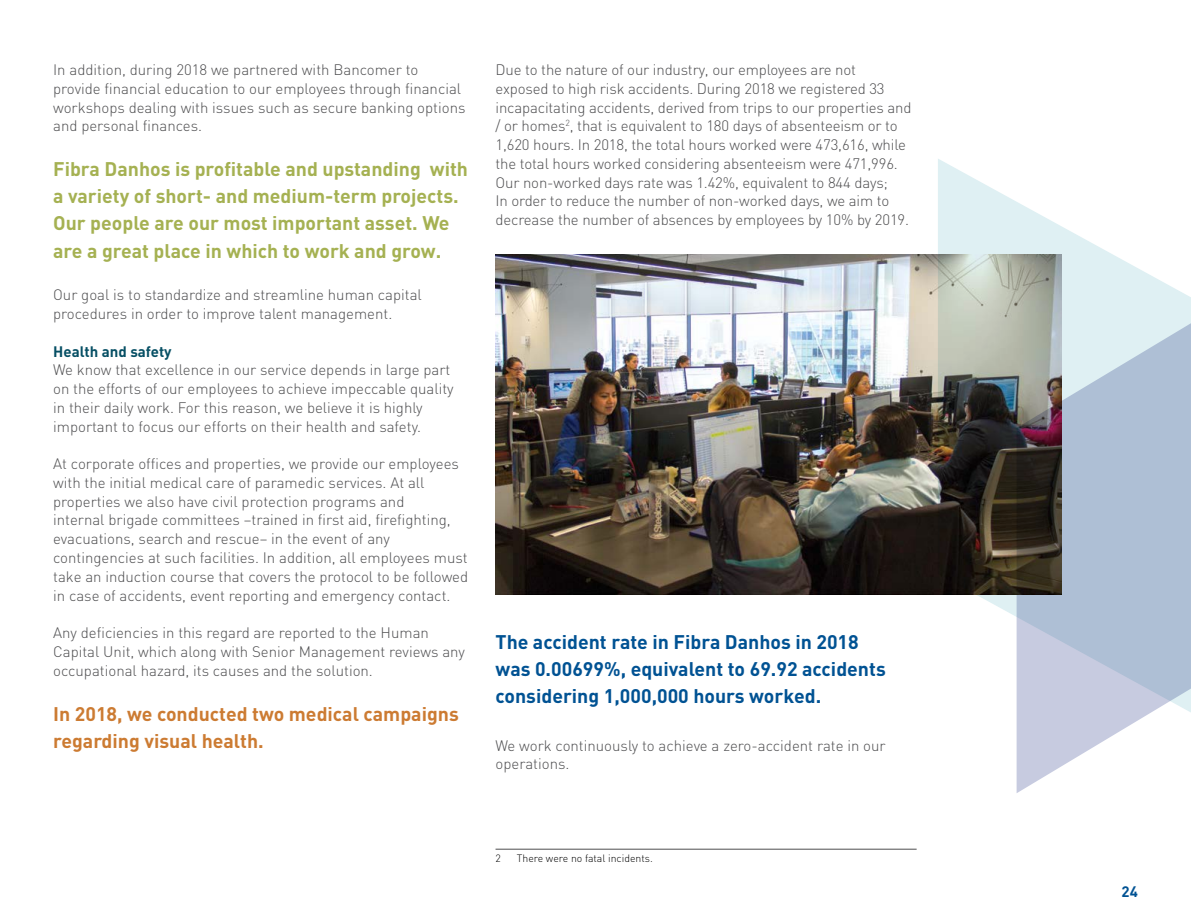
<style>
.page{position:relative;width:1191px;height:915px;background:#fff}
.page>*{position:absolute;margin:0;border:0;box-sizing:border-box;transform-origin:0 0}
.t1{font:700 19.5px/27px "DIN";color:#a5b152}
.t2{font:700 19.5px/27px "DIN";color:#005293}
.t3{font:700 19.5px/27px "DIN";color:#cc7b32}
.t4{font:300 15px/18.8px "DIN";color:#4d4d4f}
.t5{font:700 15px "DIN";color:#064f64}
.t6{font:700 15px "DIN";color:#005293}
.t7{font:300 10.5px "DIN";color:#000}
</style>
<div class="page">
<hr style="left:495px;top:848px;width:421px;height:1px;background:#4d4d4f">
<img style="left:495px;top:254px;width:443px;height:340px">
<svg style="left:938px;top:159px;width:188px;height:458px"></svg>
<svg style="left:1016px;top:262px;width:175px;height:531px;fill:#aebfd5"></svg>
<p class="t4" style="left:53px;top:60px;width:414px">In addition, during 2018 we partnered with Bancomer to provide financial education to our employees through financial workshops dealing with issues such as secure banking options and personal finances.</p>
<h1 class="t1" style="left:53px;top:155px;width:416px">Fibra Danhos is profitable and upstanding with a variety of short- and medium-term projects.<br>Our people are our most important asset. We are a great place in which to work and grow.</h1>
<p class="t4" style="left:53px;top:285px;width:370px">Our goal is to standardize and streamline human capital procedures in order to improve talent management.</p>
<p class="t5" style="left:53px;top:341px;width:120px">Health and safety</p>
<p class="t4" style="left:53px;top:360px;width:402px">We know that excellence in our service depends in large part on the efforts of our employees to achieve impeccable quality in their daily work. For this reason, we believe it is highly important to focus our efforts on their health and safety.</p>
<p class="t4" style="left:53px;top:454px;width:416px">At corporate offices and properties, we provide our employees with the initial medical care of paramedic services. At all properties we also have civil protection programs and<br>internal brigade committees –trained in first aid, firefighting, evacuations, search and rescue– in the event of any contingencies at such facilities. In addition, all employees must take an induction course that covers the protocol to be followed in case of accidents, event reporting and emergency contact.</p>
<p class="t4" style="left:53px;top:623px;width:413px">Any deficiencies in this regard are reported to the Human<br>Capital Unit, which along with Senior Management reviews any occupational hazard, its causes and the solution.</p>
<h1 class="t3" style="left:53px;top:699px;width:407px">In 2018, we conducted two medical campaigns regarding visual health.</h1>
<p class="t4" style="left:495px;top:60px;width:417px">Due to the nature of our industry, our employees are not exposed to high risk accidents. During 2018 we registered 33 incapacitating accidents, derived from trips to our properties and / or homes<sup>2</sup>, that is equivalent to 180 days of absenteeism or to 1,620 hours. In 2018, the total hours worked were 473,616, while the total hours worked considering absenteeism were 471,996.<br>Our non-worked days rate was 1.42%, equivalent to 844 days;<br>In order to reduce the number of non-worked days, we aim to decrease the number of absences by employees by 10% by 2019.</p>
<h1 class="t2" style="left:495px;top:627px;width:392px">The accident rate in Fibra Danhos in 2018 was 0.00699%, equivalent to 69.92 accidents considering 1,000,000 hours worked.</h1>
<p class="t4" style="left:495px;top:735px;width:392px">We work continuously to achieve a zero-accident rate in our operations.</p>
<p class="t7" style="left:495px;top:851px;width:7px">2</p>
<p class="t7" style="left:517px;top:851px;width:137px">There were no fatal incidents.</p>
<p class="t6" style="left:1121px;top:881px;width:18px">24</p>
</div>
